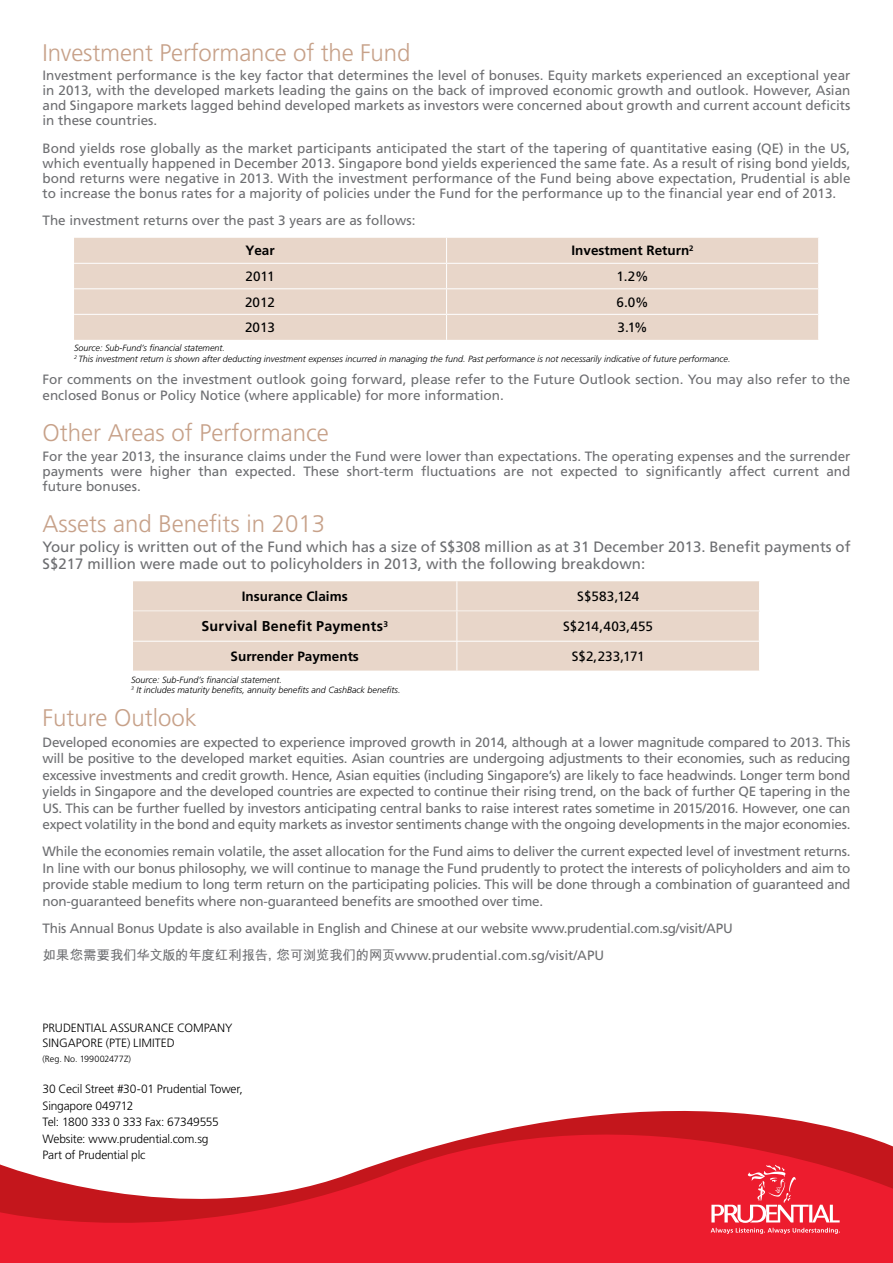
<style>
.page{position:relative;width:893px;height:1263px;background:#fff}
.page>*{position:absolute;margin:0;border:0;box-sizing:border-box;transform-origin:0 0}
.t1{font:300 24px "Frutiger LT Std";color:#c7a189}
.t2{font:15px/16.5px "Frutiger LT Std";color:#6d6e71}
.t3{font:700 14.25px "Frutiger LT Std";letter-spacing:.02em;color:#000}
.t4{font:13.5px/16.5px "Frutiger LT Std";color:#6d6e71;text-align:justify}
.t5{font:13.5px/27px "Frutiger LT Std";letter-spacing:-.02em;color:#6d6e71}
.t6{font:13.5px "Frutiger LT Std";color:#000}
.t7{font:700 13.5px "Frutiger LT Std";color:#000}
.t8{font:300 12px/16.5px "Frutiger LT Std";letter-spacing:-.015em;color:#000}
.t9{font:italic 300 9px/10.5px "Frutiger";color:#000}
.t10{font:300 9px "Frutiger LT Std";color:#000}
.s1{font-family:"M Hei GB";font-weight:700}
</style>
<div class="page">
<div style="left:133px;top:581px;width:626px;height:90px;background:#e8d6c9"></div>
<hr style="left:456px;top:581px;width:1px;height:30px;background:#fff">
<hr style="left:456px;top:641px;width:1px;height:30px;background:#fff">
<div style="left:133px;top:611px;width:626px;height:30px;background:#e8d6c9"></div>
<hr style="left:133px;top:641px;width:324px;height:1px;background:#fff">
<hr style="left:457px;top:641px;width:303px;height:1px;background:#fff">
<hr style="left:456px;top:611px;width:1px;height:30px;background:#fff">
<svg style="left:0;top:1110px;width:893px;height:153px;fill:#ed1c2e"></svg>
<svg style="left:711px;top:1165px;width:129px;height:69px"></svg>
<div style="left:74px;top:238px;width:744px;height:102px;background:#e8d6c9"></div>
<hr style="left:74px;top:263px;width:373px;height:1px;background:#fff">
<hr style="left:447px;top:263px;width:371px;height:1px;background:#fff">
<hr style="left:74px;top:288px;width:373px;height:1px;background:#fff">
<hr style="left:447px;top:288px;width:371px;height:1px;background:#fff">
<hr style="left:74px;top:314px;width:373px;height:1px;background:#fff">
<hr style="left:447px;top:314px;width:371px;height:1px;background:#fff">
<svg style="left:446px;top:238px;width:1px;height:102px"></svg>
<h1 class="t1" style="left:43px;top:39px;width:369px">Investment Performance of the Fund</h1>
<p class="t4" style="left:43px;top:68px;width:809px;line-height:15px">Investment performance is the key factor that determines the level of bonuses. Equity markets experienced an exceptional year in 2013, with the developed markets leading the gains on the back of improved economic growth and outlook. However, Asian and Singapore markets lagged behind developed markets as investors were concerned about growth and current account deficits in these countries.</p>
<p class="t4" style="left:43px;top:140px;width:809px;line-height:15px">Bond yields rose globally as the market participants anticipated the start of the tapering of quantitative easing (QE) in the US, which eventually happened in December 2013. Singapore bond yields experienced the same fate. As a result of rising bond yields, bond returns were negative in 2013. With the investment performance of the Fund being above expectation, Prudential is able to increase the bonus rates for a majority of policies under the Fund for the performance up to the financial year end of 2013.</p>
<p class="t4" style="left:43px;top:212px;width:374px">The investment returns over the past 3 years are as follows:</p>
<p class="t7" style="left:245px;top:243px;width:31px">Year</p>
<p class="t7" style="left:571px;top:243px;width:124px">Investment Return<sup>2</sup></p>
<p class="t6" style="left:246px;top:268px;width:30px">2011</p>
<p class="t6" style="left:617px;top:268px;width:33px">1.2%</p>
<p class="t6" style="left:245px;top:294px;width:32px">2012</p>
<p class="t6" style="left:616px;top:294px;width:34px">6.0%</p>
<p class="t6" style="left:245px;top:320px;width:32px">2013</p>
<p class="t6" style="left:617px;top:320px;width:32px">3.1%</p>
<p class="t9" style="left:74px;top:343px;width:658px">Source: Sub-Fund’s financial statement.<br><sup>2</sup> This investment return is shown after deducting investment expenses incurred in managing the fund. Past performance is not necessarily indicative of future performance.</p>
<p class="t4" style="left:43px;top:371px;width:809px">For comments on the investment outlook going forward, please refer to the Future Outlook section. You may also refer to the enclosed Bonus or Policy Notice (where applicable) for more information.</p>
<h1 class="t1" style="left:43px;top:419px;width:288px">Other Areas of Performance</h1>
<p class="t4" style="left:43px;top:448px;width:809px;line-height:15px">For the year 2013, the insurance claims under the Fund were lower than expectations. The operating expenses and the surrender payments were higher than expected. These short-term fluctuations are not expected to significantly affect current and future bonuses.</p>
<h1 class="t1" style="left:43px;top:510px;width:284px">Assets and Benefits in 2013</h1>
<p class="t2" style="left:43px;top:539px;width:810px">Your policy is written out of the Fund which has a size of S$308 million as at 31 December 2013. Benefit payments of<br>S$217 million were made out to policyholders in 2013, with the following breakdown:</p>
<p class="t7" style="left:242px;top:588px;width:107px">Insurance Claims</p>
<p class="t6" style="left:577px;top:588px;width:63px">S$583,124</p>
<p class="t3" style="left:201px;top:618px;width:188px">Survival Benefit Payments<sup>3</sup></p>
<p class="t6" style="left:563px;top:618px;width:91px">S$214,403,455</p>
<p class="t7" style="left:231px;top:648px;width:130px">Surrender Payments</p>
<p class="t6" style="left:572px;top:648px;width:74px">S$2,233,171</p>
<p class="t9" style="left:131px;top:674px;width:271px">Source: Sub-Fund’s financial statement.<br><sup>3</sup> It includes maturity benefits, annuity benefits and CashBack benefits.</p>
<h1 class="t1" style="left:43px;top:704px;width:156px">Future Outlook</h1>
<p class="t4" style="left:43px;top:734px;width:809px">Developed economies are expected to experience improved growth in 2014, although at a lower magnitude compared to 2013. This will be positive to the developed market equities. Asian countries are undergoing adjustments to their economies, such as reducing excessive investments and credit growth. Hence, Asian equities (including Singapore’s) are likely to face headwinds. Longer term bond yields in Singapore and the developed countries are expected to continue their rising trend, on the back of further QE tapering in the US. This can be further fuelled by investors anticipating central banks to raise interest rates sometime in 2015/2016. However, one can expect volatility in the bond and equity markets as investor sentiments change with the ongoing developments in the major economies.</p>
<p class="t4" style="left:43px;top:843px;width:809px">While the economies remain volatile, the asset allocation for the Fund aims to deliver the current expected level of investment returns.<br>In line with our bonus philosophy, we will continue to manage the Fund prudently to protect the interests of policyholders and aim to provide stable medium to long term return on the participating policies. This will be done through a combination of guaranteed and non-guaranteed benefits where non-guaranteed benefits are smoothed over time.</p>
<p class="t5" style="left:43px;top:915px;width:692px">This Annual Bonus Update is also available in English and Chinese at our website www.prudential.com.sg/visit/APU<span class="s1">如果您需要我们华文版的年度红利报告，您可浏览我们的网页</span>www.prudential.com.sg/visit/APU</p>
<p class="t8" style="left:43px;top:1020px;width:192px;line-height:15px">PRUDENTIAL ASSURANCE COM PANY<br>SI NGAPORE (PTE) LIMITED</p>
<p class="t10" style="left:43px;top:1053px;width:90px">(Reg. No. 199002477Z)</p>
<p class="t8" style="left:43px;top:1081px;width:202px">30 Cecil Street #30-01 Prudential Tower,<br>Singapore 049712<br>Tel: 1800 333 0 333 Fax: 67349555<br>Website: www.prudential.com.sg<br>Part of Prudential plc</p>
</div>
